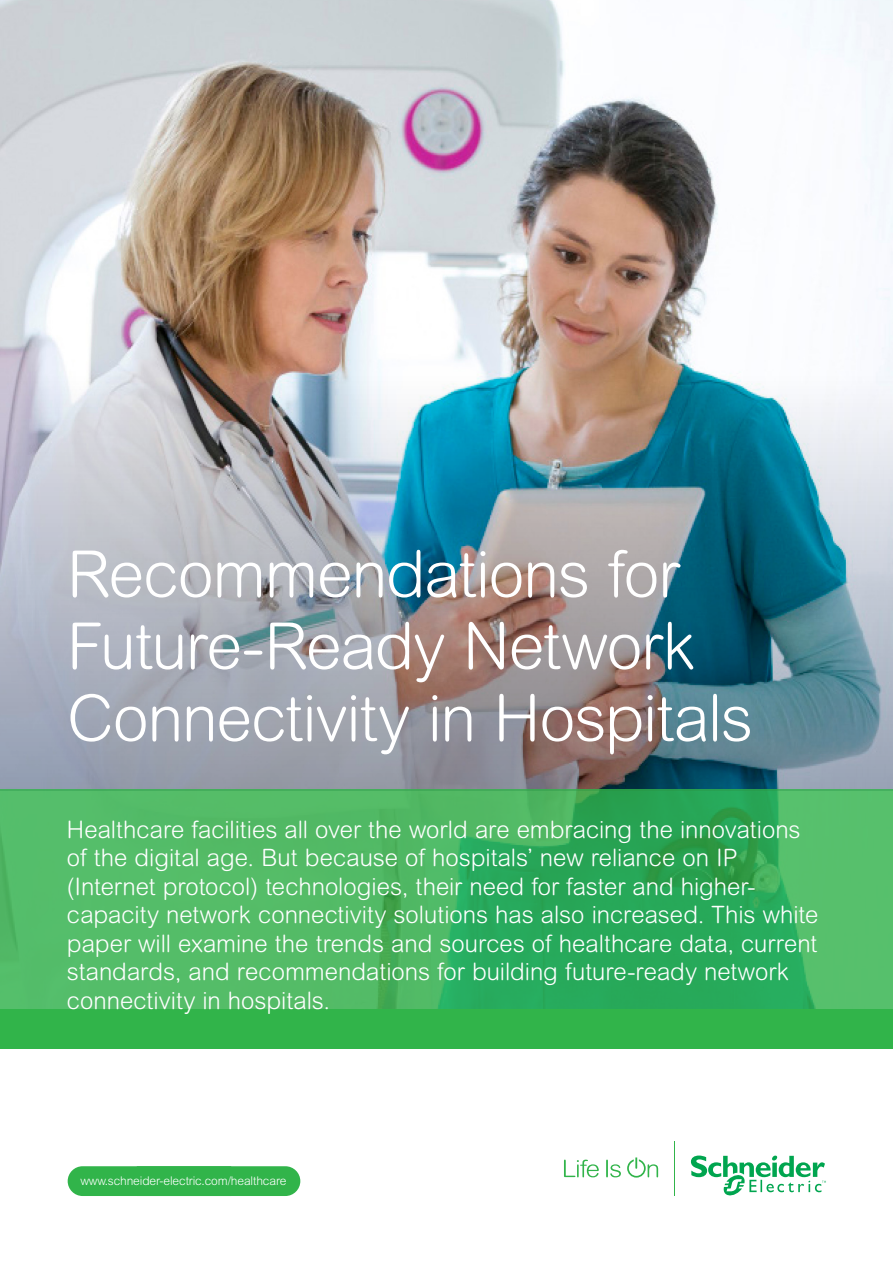
<style>
.page{position:relative;width:893px;height:1263px;background:#fff}
.page>*{position:absolute;margin:0;border:0;box-sizing:border-box;transform-origin:0 0}
.Cover_headline{font:300 64.5px/72px "Arial Rounded MT Std";letter-spacing:-.02em;color:#fff}
.Cover_intro_text{font:300 24px/28.5px "Arial Rounded MT Std";color:#fff}
.t1{font:300 12px "Arial MT Std";letter-spacing:-.01em;color:#fff}
</style>
<div class="page">
<img style="left:0;top:0;width:893px;height:374px">
<img style="left:0;top:374px;width:893px;height:415px">
<svg style="left:564px;top:1159px;width:35px;height:18px"></svg>
<svg style="left:606px;top:1159px;width:15px;height:18px"></svg>
<svg style="left:627px;top:1157px;width:31px;height:20px"></svg>
<hr style="left:674px;top:1142px;width:1px;height:54px;background:#31b44a">
<svg style="left:691px;top:1155px;width:135px;height:41px"></svg>
<div style="left:0;top:1009px;width:893px;height:39px;background:#31b44a"></div>
<svg style="left:0;top:789px;width:893px;height:220px;background:#44b462"></svg>
<div style="left:68px;top:1166px;width:232px;height:30px;background:#31b44a"></div>
<p class="Cover_headline" style="left:67px;top:538px;width:614px">Recommendations for</p>
<p class="Cover_headline" style="left:67px;top:610px;width:687px">Future-Ready Network<br>Connectivity in Hospitals</p>
<p class="Cover_intro_text" style="left:67px;top:815px;width:753px">Healthcare facilities all over the world are embracing the innovations of the digital age. But because of hospitals’ new reliance on IP (Internet protocol) technologies, their need for faster and higher&shy;capacity network connectivity solutions has also increased. This white paper will examine the trends and sources of healthcare data, current standards, and recommendations for building future-ready network connectivity in hospitals.</p>
<p class="t1" style="left:80px;top:1174px;width:208px">www.schneider-electric.com/healthcare</p>
</div>
